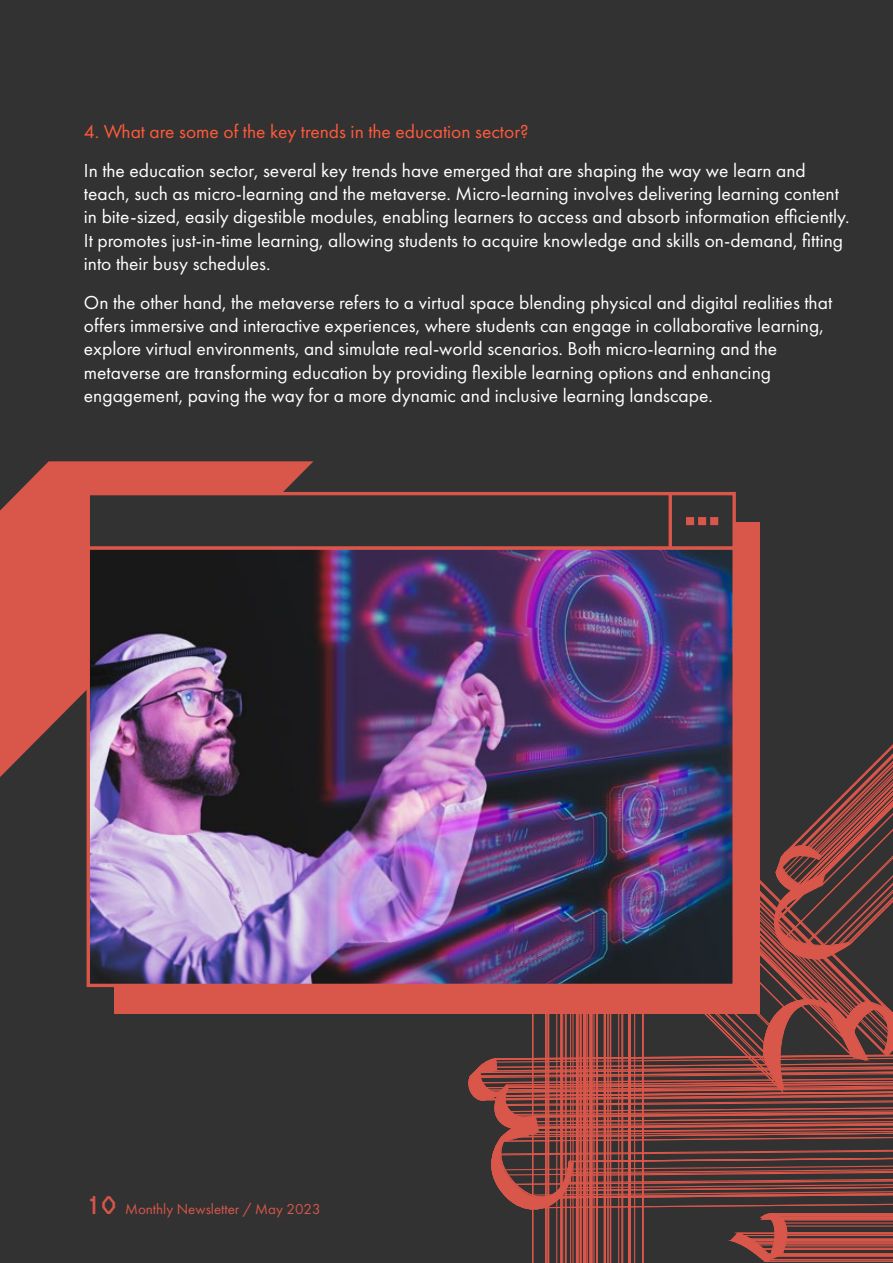
<style>
.page{position:relative;width:893px;height:1263px;background:#323232}
.page>*{position:absolute;margin:0;border:0;box-sizing:border-box;transform-origin:0 0}
.t1{font:19.5px/23.4px "Futura PT";color:#fff}
.t2{font:19.5px "Futura PT";color:#ff5a3b}
.t3{font:15px "Futura PT";color:#d8564a}
.s1{font-family:"VG5000";font-size:25.5px}
</style>
<div class="page">
<svg style="left:0;top:461px;width:313px;height:316px;background:#bd5046"></svg>
<svg style="left:468px;top:744px;width:425px;height:519px"></svg>
<div style="left:114px;top:522px;width:646px;height:492px;background:#d8564a"></div>
<img style="left:91px;top:550px;width:641px;height:433px">
<div style="left:87px;top:546px;width:649px;height:441px;border:3px solid #d8564a"></div>
<div style="left:87px;top:492px;width:649px;height:58px;background:#323232;border:3px solid #d8564a"></div>
<hr style="left:669px;top:494px;width:3px;height:54px;background:#d8564a">
<div style="left:686px;top:517px;width:8px;height:8px;border:6px solid #d8564a"></div>
<div style="left:698px;top:517px;width:8px;height:8px;border:6px solid #d8564a"></div>
<div style="left:710px;top:517px;width:8px;height:8px;border:6px solid #d8564a"></div>
<p class="t2" style="left:84px;top:120px;width:446px">4. What are some of the key trends in the education sector?</p>
<p class="t1" style="left:84px;top:158px;width:767px">In the education sector, several key trends have emerged that are shaping the way we learn and teach, such as micro-learning and the metaverse. Micro-learning involves delivering learning content in bite-sized, easily digestible modules, enabling learners to access and absorb information efficiently.<br>It promotes just-in-time learning, allowing students to acquire knowledge and skills on-demand, fitting into their busy schedules.</p>
<p class="t1" style="left:84px;top:290px;width:750px">On the other hand, the metaverse refers to a virtual space blending physical and digital realities that offers immersive and interactive experiences, where students can engage in collaborative learning, explore virtual environments, and simulate real-world scenarios. Both micro-learning and the metaverse are transforming education by providing flexible learning options and enhancing engagement, paving the way for a more dynamic and inclusive learning landscape.</p>
<p class="t3" style="left:87px;top:1200px;width:236px"><span class="s1">10</span> Monthly Newsletter / May 2023</p>
</div>
